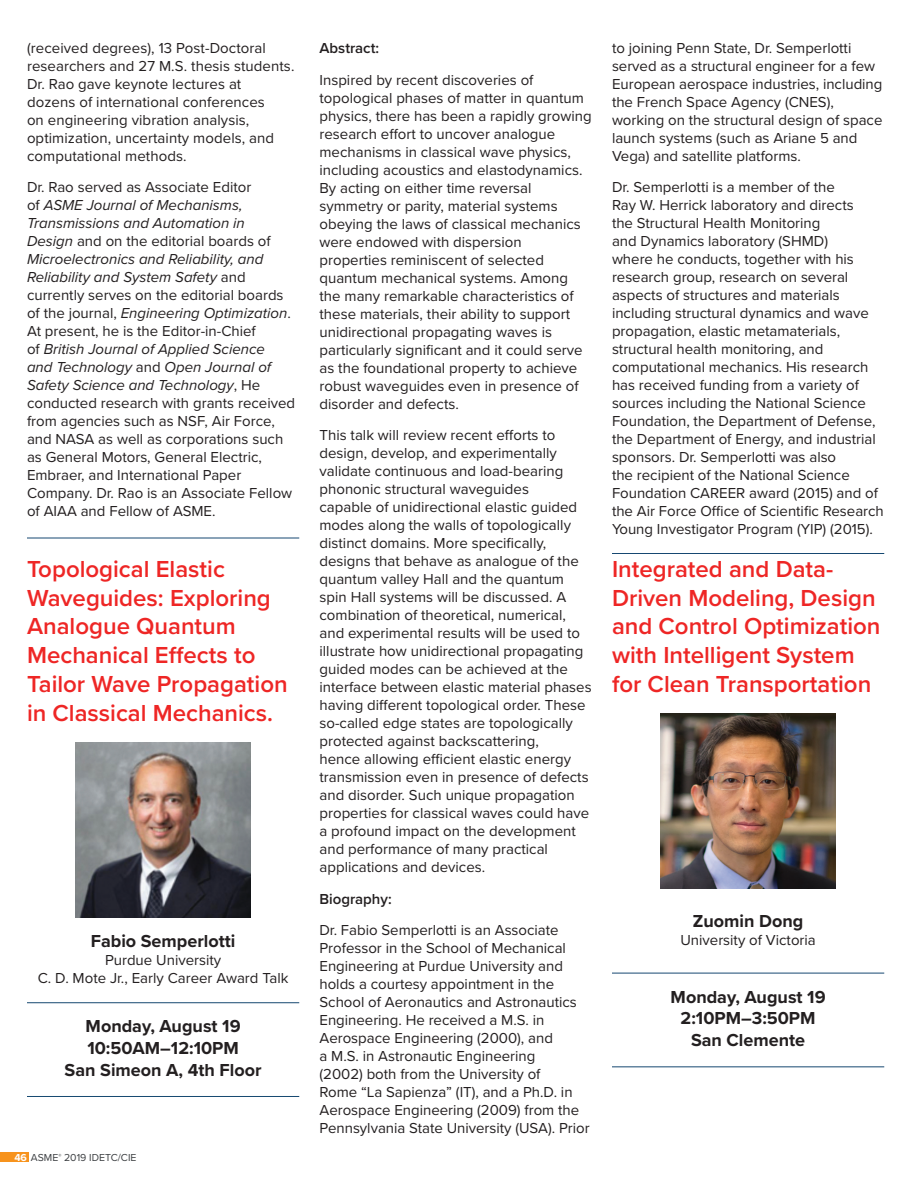
<style>
.page{position:relative;width:918px;height:1188px;background:#fff}
.page>*{position:absolute;margin:0;border:0;box-sizing:border-box;transform-origin:0 0}
.t1{font:600 24px/28.8px "Proxima Nova";color:#ee2625}
.t2{font:700 18px/21.6px "Proxima Nova";color:#231f20;text-align:center}
.t3{font:15px/18px "Proxima Nova";color:#231f20}
.t4{font:600 15px "Proxima Nova";color:#231f20}
.t5{font:10.5px "Proxima Nova";color:#3c3f42}
.s1{font-style:italic}
.s2{font-weight:700;color:#fff}
</style>
<div class="page">
<div style="left:0;top:1153px;width:28px;height:9px;background:#f7931d"></div>
<hr style="left:27px;top:538px;width:272px;height:1px;background:#164871">
<hr style="left:612px;top:553px;width:272px;height:1px;background:#164871">
<img style="left:75px;top:743px;width:176px;height:175px">
<img style="left:660px;top:713px;width:176px;height:175px">
<hr style="left:27px;top:1002px;width:272px;height:1px;background:#164871">
<hr style="left:612px;top:973px;width:272px;height:1px;background:#164871">
<hr style="left:27px;top:1096px;width:272px;height:1px;background:#164871">
<hr style="left:612px;top:1066px;width:272px;height:1px;background:#164871">
<p class="t3" style="left:27px;top:38px;width:269px">(received degrees), 13 Post-Doctoral researchers and 27 M.S. thesis students.<br>Dr. Rao gave keynote lectures at<br>dozens of international conferences<br>on engineering vibration analysis, optimization, uncertainty models, and computational methods.</p>
<p class="t3" style="left:27px;top:177px;width:270px">Dr. Rao served as Associate Editor<br>of <span class="s1">ASME Journal of Mechanisms, Transmissions and Automation in<br>Design</span> and on the editorial boards of <span class="s1">Microelectronics and Reliability, and Reliability and System Safety</span> and currently serves on the editorial boards of the journal, <span class="s1">Engineering Optimization</span>.<br>At present, he is the Editor-in-Chief<br>of <span class="s1">British Journal of Applied Science<br>and Technology</span> and <span class="s1">Open Journal of Safety Science and Technology</span>, He conducted research with grants received from agencies such as NSF, Air Force, and NASA as well as corporations such as General Motors, General Electric, Embraer, and International Paper Company. Dr. Rao is an Associate Fellow of AIAA and Fellow of ASME.</p>
<p class="t3" style="left:612px;top:38px;width:272px">to joining Penn State, Dr. Semperlotti served as a structural engineer for a few European aerospace industries, including the French Space Agency (CNES), working on the structural design of space launch systems (such as Ariane 5 and Vega) and satellite platforms.</p>
<p class="t3" style="left:612px;top:177px;width:273px">Dr. Semperlotti is a member of the<br>Ray W. Herrick laboratory and directs<br>the Structural Health Monitoring<br>and Dynamics laboratory (SHMD)<br>where he conducts, together with his research group, research on several aspects of structures and materials including structural dynamics and wave propagation, elastic metamaterials, structural health monitoring, and computational mechanics. His research has received funding from a variety of sources including the National Science Foundation, the Department of Defense, the Department of Energy, and industrial sponsors. Dr. Semperlotti was also<br>the recipient of the National Science Foundation CAREER award (2015) and of the Air Force Office of Scientific Research Young Investigator Program (YIP) (2015).</p>
<p class="t4" style="left:320px;top:37px;width:61px">Abstract:</p>
<p class="t3" style="left:320px;top:70px;width:274px">Inspired by recent discoveries of topological phases of matter in quantum physics, there has been a rapidly growing research effort to uncover analogue mechanisms in classical wave physics, including acoustics and elastodynamics.<br>By acting on either time reversal symmetry or parity, material systems obeying the laws of classical mechanics were endowed with dispersion properties reminiscent of selected quantum mechanical systems. Among the many remarkable characteristics of these materials, their ability to support unidirectional propagating waves is particularly significant and it could serve as the foundational property to achieve robust waveguides even in presence of disorder and defects.</p>
<p class="t3" style="left:320px;top:426px;width:274px">This talk will review recent efforts to design, develop, and experimentally validate continuous and load-bearing phononic structural waveguides<br>capable of unidirectional elastic guided modes along the walls of topologically distinct domains. More specifically, designs that behave as analogue of the quantum valley Hall and the quantum spin Hall systems will be discussed. A combination of theoretical, numerical, and experimental results will be used to illustrate how unidirectional propagating guided modes can be achieved at the interface between elastic material phases having different topological order. These so-called edge states are topologically protected against backscattering,<br>hence allowing efficient elastic energy transmission even in presence of defects and disorder. Such unique propagation properties for classical waves could have a profound impact on the development and performance of many practical applications and devices.</p>
<p class="t4" style="left:320px;top:888px;width:74px">Biography:</p>
<p class="t3" style="left:320px;top:921px;width:272px">Dr. Fabio Semperlotti is an Associate Professor in the School of Mechanical Engineering at Purdue University and holds a courtesy appointment in the School of Aeronautics and Astronautics Engineering. He received a M.S. in Aerospace Engineering (2000), and<br>a M.S. in Astronautic Engineering<br>(2002) both from the University of<br>Rome “La Sapienza” (IT), and a Ph.D. in Aerospace Engineering (2009) from the Pennsylvania State University (USA). Prior</p>
<h1 class="t1" style="left:27px;top:554px;width:262px">Topological Elastic<br>Waveguides: Exploring<br>Analogue Quantum<br>Mechanical Effects to<br>Tailor Wave Propagation in Classical Mechanics.</h1>
<h1 class="t1" style="left:612px;top:554px;width:270px">Integrated and Data-<br>Driven Modeling, Design and Control Optimization with Intelligent System for Clean Transportation</h1>
<p class="t2" style="left:693px;top:909px;width:112px">Zuomin Dong</p>
<p class="t3" style="left:680px;top:930px;width:137px">University of Victoria</p>
<p class="t2" style="left:91px;top:930px;width:146px">Fabio Semperlotti</p>
<p class="t3" style="left:38px;top:951px;width:252px;text-align:center">Purdue University<br>C. D. Mote Jr., Early Career Award Talk</p>
<p class="t2" style="left:671px;top:986px;width:156px">Monday, August 19<br>2:10PM–3:50PM<br>San Clemente</p>
<p class="t2" style="left:65px;top:1015px;width:198px">Monday, August 19<br>10:50AM–12:10PM<br>San Simeon A, 4th Floor</p>
<p class="t5" style="left:14px;top:1150px;width:124px"><span class="s2">46</span> ASME<sup>®</sup> 2019 IDETC/CIE</p>
</div>
